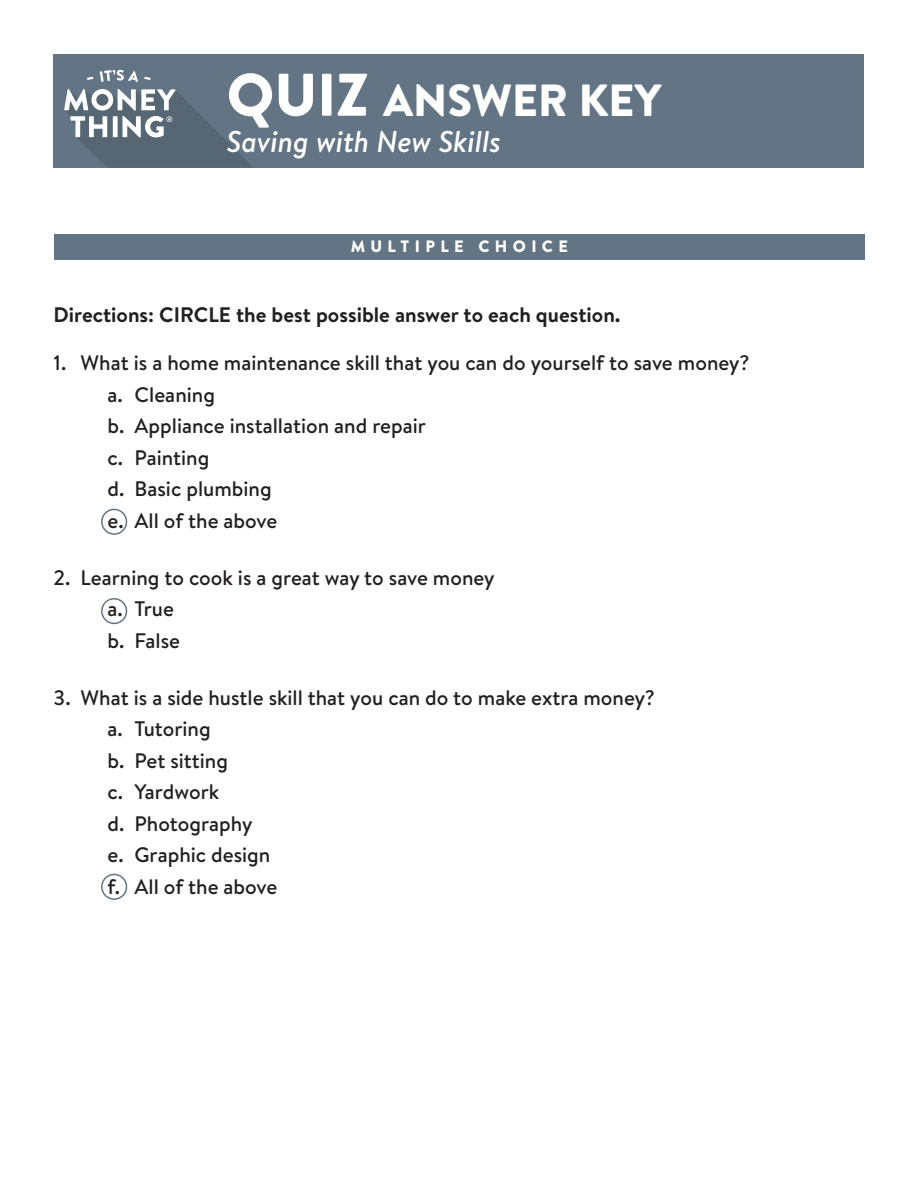
<style>
.page{position:relative;width:918px;height:1188px;background:#fff}
.page>*{position:absolute;margin:0;border:0;box-sizing:border-box;transform-origin:0 0}
.t1{font:900 45px "Brandon Text";color:#fff}
.t2{font:italic 500 30px "Brandon Text";color:#fff}
.t3{font:500 21px "Brandon Text";color:#231f20}
.Directions{font:700 21px "Brandon Text";color:#231f20}
.Subhead_-_White{font:900 16.5px "Brandon Text";letter-spacing:.325em;color:#fff}
.s1{font-size:60px}
</style>
<div class="page">
<div style="left:54px;top:54px;width:810px;height:114px;background:#637584"></div>
<svg style="left:100px;top:70px;width:38px;height:12px"></svg>
<svg style="left:87px;top:77px;width:6px;height:3px"></svg>
<svg style="left:144px;top:77px;width:7px;height:3px"></svg>
<svg style="left:64px;top:89px;width:188px;height:78px"></svg>
<div style="left:101px;top:598px;width:26px;height:26px;border:2px solid #637584;border-radius:50%"></div>
<div style="left:101px;top:509px;width:26px;height:26px;border:2px solid #637584;border-radius:50%"></div>
<div style="left:54px;top:234px;width:811px;height:26px;background:#637584"></div>
<div style="left:101px;top:874px;width:26px;height:26px;border:2px solid #637584;border-radius:50%"></div>
<p class="t1" style="left:227px;top:68px;width:437px"><span class="s1">QUIZ</span> ANSWER KEY</p>
<p class="t2" style="left:226px;top:121px;width:276px">Saving with New Skills</p>
<p class="Subhead_-_White" style="left:351px;top:235px;width:219px">MULTIPLE CHOICE</p>
<p class="Directions" style="left:54px;top:300px;width:568px">Directions: CIRCLE the best possible answer to each question.</p>
<p class="t3" style="left:54px;top:348px;width:697px">1. What is a home maintenance skill that you can do yourself to save money?</p>
<p class="t3" style="left:108px;top:380px;width:109px">a. Cleaning</p>
<p class="t3" style="left:108px;top:411px;width:320px">b. Appliance installation and repair</p>
<p class="t3" style="left:108px;top:443px;width:103px">c. Painting</p>
<p class="t3" style="left:108px;top:474px;width:166px">d. Basic plumbing</p>
<p class="t3" style="left:108px;top:506px;width:171px">e. All of the above</p>
<p class="t3" style="left:54px;top:563px;width:443px">2. Learning to cook is a great way to save money</p>
<p class="t3" style="left:108px;top:594px;width:68px">a. True</p>
<p class="t3" style="left:108px;top:626px;width:74px">b. False</p>
<p class="t3" style="left:54px;top:683px;width:603px">3. What is a side hustle skill that you can do to make extra money?</p>
<p class="t3" style="left:108px;top:714px;width:105px">a. Tutoring</p>
<p class="t3" style="left:108px;top:746px;width:122px">b. Pet sitting</p>
<p class="t3" style="left:108px;top:777px;width:113px">c. Yardwork</p>
<p class="t3" style="left:108px;top:809px;width:146px">d. Photography</p>
<p class="t3" style="left:108px;top:840px;width:164px">e. Graphic design</p>
<p class="t3" style="left:108px;top:872px;width:171px">f. All of the above</p>
</div>
